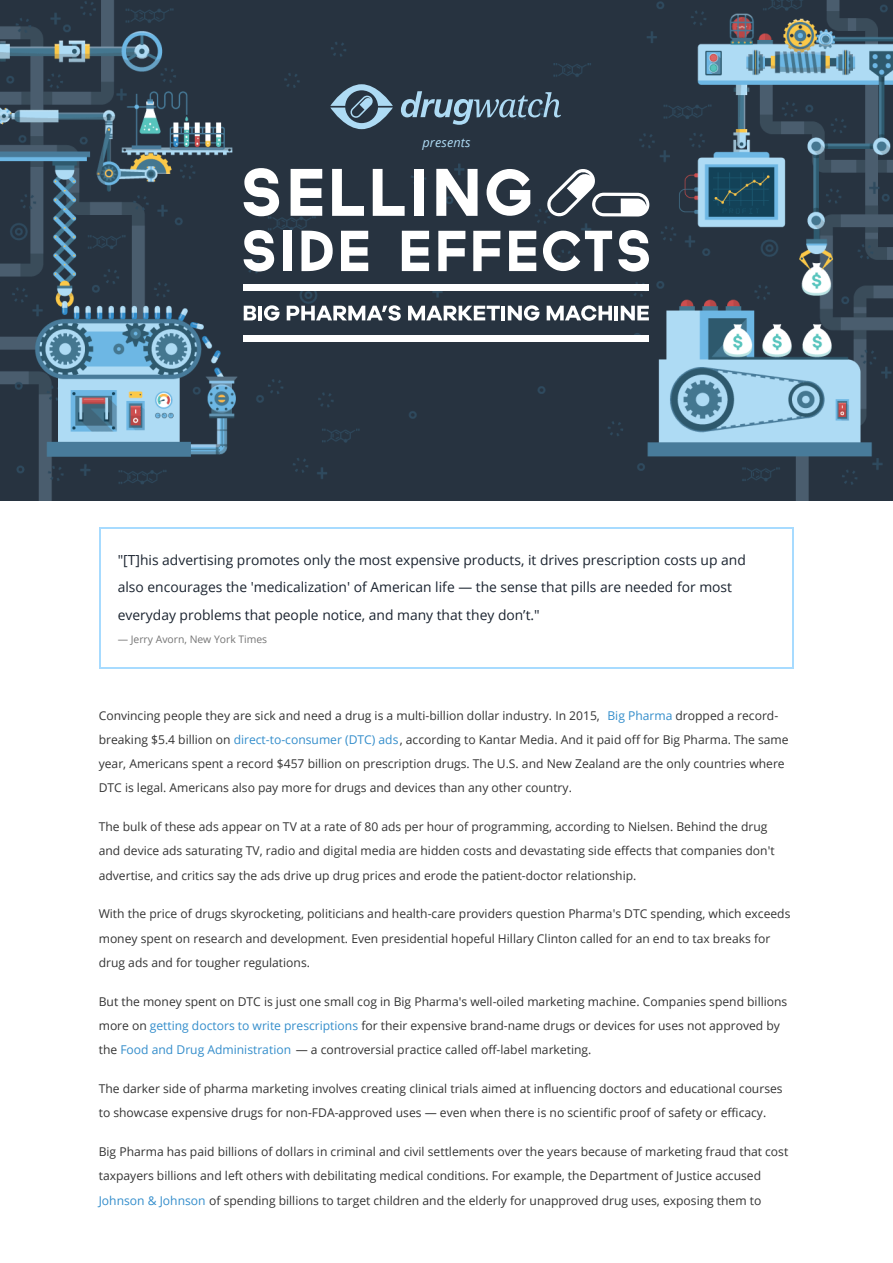
<style>
.page{position:relative;width:893px;height:1263px;background:#fff}
.page>*{position:absolute;margin:0;border:0;box-sizing:border-box;transform-origin:0 0}
.t1{font:13.8px/27.6px "Open Sans";color:#1a232f}
.t2{font:italic 12.75px "Open Sans";letter-spacing:.01em;color:#aedbf4}
.t3{font:12.15px/24.2px "Open Sans";color:#333}
.t4{font:10.35px "Open Sans";color:#757575}
.s1{color:#338dcb}
</style>
<div class="page">
<hr style="left:99px;top:527px;width:694px;height:1px;background:#a7dbff">
<hr style="left:99px;top:667px;width:694px;height:2px;background:#a7dbff">
<hr style="left:99px;top:527px;width:1px;height:142px;background:#a7dbff">
<hr style="left:791px;top:527px;width:2px;height:142px;background:#a7dbff">
<img style="left:0;top:0;width:892px;height:501px">
<svg style="left:243px;top:168px;width:36px;height:48px"></svg>
<svg style="left:290px;top:169px;width:32px;height:47px"></svg>
<svg style="left:332px;top:169px;width:32px;height:47px"></svg>
<svg style="left:373px;top:169px;width:31px;height:47px"></svg>
<div style="left:414px;top:169px;width:10px;height:47px;background:#fff"></div>
<svg style="left:436px;top:169px;width:41px;height:47px"></svg>
<svg style="left:486px;top:169px;width:44px;height:47px"></svg>
<svg style="left:243px;top:230px;width:31px;height:42px"></svg>
<div style="left:283px;top:231px;width:8px;height:40px;background:#fff"></div>
<svg style="left:301px;top:231px;width:31px;height:40px"></svg>
<svg style="left:341px;top:231px;width:27px;height:40px"></svg>
<svg style="left:402px;top:231px;width:27px;height:40px"></svg>
<svg style="left:438px;top:231px;width:27px;height:40px"></svg>
<svg style="left:473px;top:231px;width:27px;height:40px"></svg>
<svg style="left:509px;top:231px;width:27px;height:40px"></svg>
<svg style="left:543px;top:231px;width:69px;height:40px"></svg>
<svg style="left:618px;top:230px;width:31px;height:42px"></svg>
<div style="left:243px;top:285px;width:406px;height:6px;background:#fff"></div>
<svg style="left:244px;top:306px;width:12px;height:14px"></svg>
<hr style="left:258px;top:306px;width:4px;height:14px;background:#fff">
<svg style="left:264px;top:305px;width:15px;height:16px"></svg>
<svg style="left:287px;top:305px;width:114px;height:16px"></svg>
<svg style="left:408px;top:306px;width:92px;height:14px"></svg>
<hr style="left:501px;top:306px;width:4px;height:14px;background:#fff">
<svg style="left:507px;top:305px;width:32px;height:16px"></svg>
<svg style="left:546px;top:305px;width:66px;height:16px"></svg>
<hr style="left:614px;top:306px;width:4px;height:14px;background:#fff">
<svg style="left:620px;top:306px;width:29px;height:14px"></svg>
<div style="left:243px;top:335px;width:406px;height:6px;background:#fff"></div>
<svg style="left:546px;top:168px;width:103px;height:49px"></svg>
<svg style="left:330px;top:84px;width:63px;height:45px;background:#5e788a"></svg>
<svg style="left:401px;top:91px;width:160px;height:34px;background:#4a5f70"></svg>
<p class="t2" style="left:422px;top:134px;width:50px">presents</p>
<p class="t1" style="left:118px;top:546px;width:629px">"[T]his advertising promotes only the most expensive products, it drives prescription costs up and also encourages the 'medicalization' of American life — the sense that pills are needed for most everyday problems that people notice, and many that they don’t."</p>
<p class="t4" style="left:118px;top:632px;width:151px">— Jerry Avorn, New York Times</p>
<p class="t3" style="left:99px;top:703px;width:691px">Convincing people they are sick and need a drug is a multi-billion dollar industry. In 2015, <span class="s1">Big Pharma</span> dropped a record&shy;breaking $5.4 billion on <span class="s1">direct-to-consumer (DTC) ads</span>, according to Kantar Media. And it paid off for Big Pharma. The same year, Americans spent a record $457 billion on prescription drugs. The U.S. and New Zealand are the only countries where DTC is legal. Americans also pay more for drugs and devices than any other country.</p>
<p class="t3" style="left:99px;top:814px;width:677px">The bulk of these ads appear on TV at a rate of 80 ads per hour of programming, according to Nielsen. Behind the drug and device ads saturating TV, radio and digital media are hidden costs and devastating side effects that companies don't advertise, and critics say the ads drive up drug prices and erode the patient-doctor relationship.</p>
<p class="t3" style="left:99px;top:902px;width:693px">With the price of drugs skyrocketing, politicians and health-care providers question Pharma's DTC spending, which exceeds money spent on research and development. Even presidential hopeful Hillary Clinton called for an end to tax breaks for drug ads and for tougher regulations.</p>
<p class="t3" style="left:99px;top:989px;width:690px">But the money spent on DTC is just one small cog in Big Pharma's well-oiled marketing machine. Companies spend billions more on <span class="s1">getting doctors to write prescriptions</span> for their expensive brand-name drugs or devices for uses not approved by the <span class="s1">Food and Drug Administration</span> — a controversial practice called off-label marketing.</p>
<p class="t3" style="left:99px;top:1076px;width:685px">The darker side of pharma marketing involves creating clinical trials aimed at influencing doctors and educational courses to showcase expensive drugs for non-FDA-approved uses — even when there is no scientific proof of safety or efficacy.</p>
<p class="t3" style="left:99px;top:1139px;width:691px">Big Pharma has paid billions of dollars in criminal and civil settlements over the years because of marketing fraud that cost taxpayers billions and left others with debilitating medical conditions. For example, the Department of Justice accused<br><span class="s1">Johnson &amp; Johnson</span> of spending billions to target children and the elderly for unapproved drug uses, exposing them to</p>
</div>
